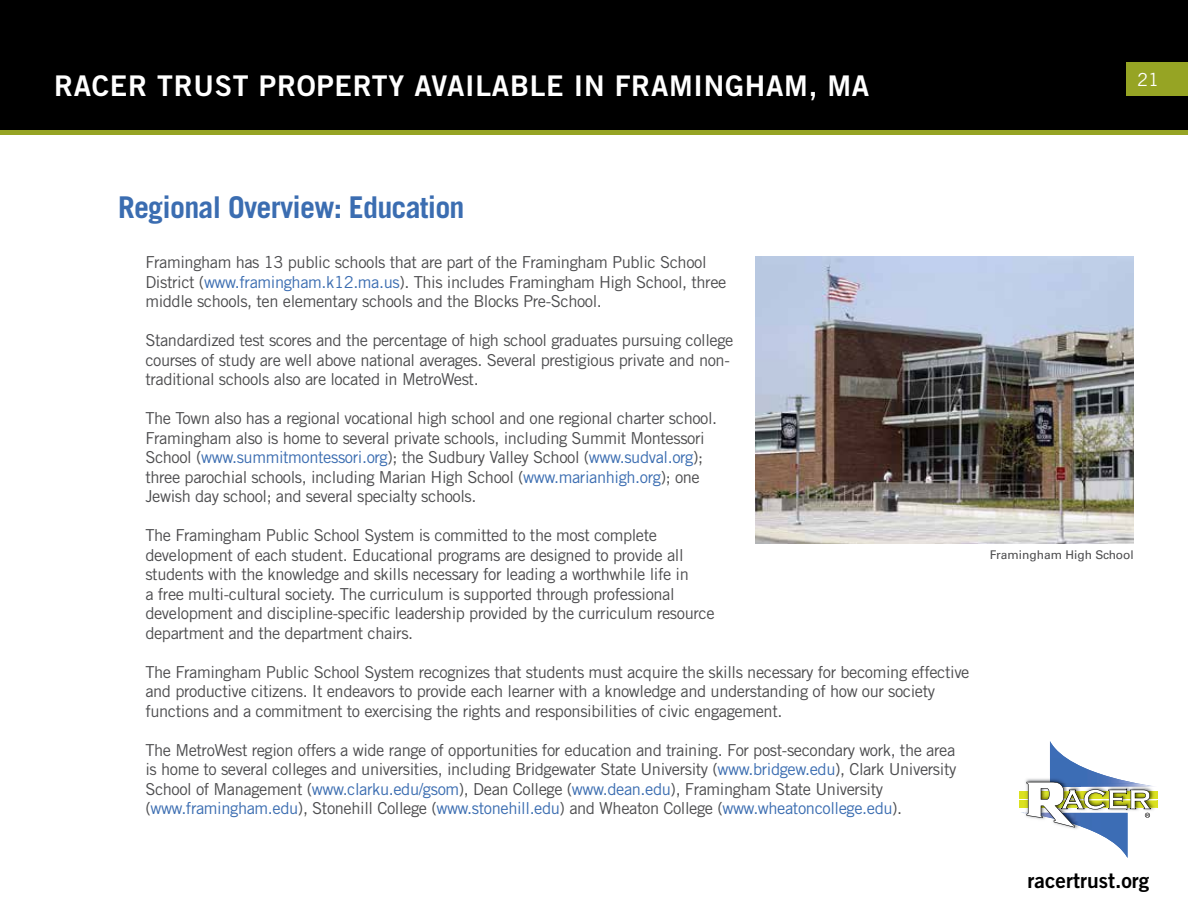
<style>
.page{position:relative;width:1188px;height:918px;background:#fff}
.page>*{position:absolute;margin:0;border:0;box-sizing:border-box;transform-origin:0 0}
.t1{font:700 30px "Trade Gothic LT Std";letter-spacing:-.025em;color:#3b6db1}
.t2{font:28.5px "Trade Gothic LT Std Bd 2";letter-spacing:.025em;color:#fff}
.t3{font:21px "Trade Gothic LT Std Bd 2";color:#000}
.t4{font:18px "Trade Gothic LT Std";color:#fff}
.t5{font:16.5px/19.5px "Trade Gothic LT Std";letter-spacing:-.025em;color:#4d4d4f}
.t6{font:12px "Univers LT Std";color:#4d4d4f}
.s1{color:#3b6db1}
</style>
<div class="page">
<div style="left:1px;top:1px;width:1186px;height:131px;background:#000"></div>
<div style="left:0;top:0;width:1188px;height:133px;border:2px solid #000"></div>
<div style="left:1126px;top:62px;width:62px;height:34px;background:#96a424"></div>
<div style="left:0;top:130px;width:1188px;height:5px;background:#96a424"></div>
<div style="left:1019px;top:791px;width:139px;height:7px;background:#dbe120"></div>
<div style="left:1019px;top:801px;width:139px;height:7px;background:#dbe120"></div>
<svg style="left:1021px;top:741px;width:137px;height:117px"></svg>
<img style="left:755px;top:256px;width:379px;height:287px">
<h2 class="t2" style="left:54px;top:68px;width:817px">RACER TRUST PROPERTY AVAILABLE IN FRAMINGHAM, MA</h2>
<p class="t4" style="left:1137px;top:68px;width:23px">21</p>
<h1 class="t1" style="left:118px;top:189px;width:348px">Regional Overview: Education</h1>
<p class="t5" style="left:145px;top:253px;width:583px">Framingham has 13 public schools that are part of the Framingham Public School<br>District (<span class="s1">www.framingham.k12.ma.us</span>). This includes Framingham High School, three middle schools, ten elementary schools and the Blocks Pre-School.</p>
<p class="t5" style="left:145px;top:331px;width:590px">Standardized test scores and the percentage of high school graduates pursuing college courses of study are well above national averages. Several prestigious private and non&shy;traditional schools also are located in MetroWest.</p>
<p class="t5" style="left:145px;top:409px;width:573px">The Town also has a regional vocational high school and one regional charter school.<br>Framingham also is home to several private schools, including Summit Montessori School (<span class="s1">www.summitmontessori.org</span>); the Sudbury Valley School (<span class="s1">www.sudval.org</span>); three parochial schools, including Marian High School (<span class="s1">www.marianhigh.org</span>); one Jewish day school; and several specialty schools.</p>
<p class="t5" style="left:145px;top:526px;width:571px">The Framingham Public School System is committed to the most complete development of each student. Educational programs are designed to provide all students with the knowledge and skills necessary for leading a worthwhile life in<br>a free multi-cultural society. The curriculum is supported through professional development and discipline-specific leadership provided by the curriculum resource department and the department chairs.</p>
<p class="t5" style="left:145px;top:662px;width:826px">The Framingham Public School System recognizes that students must acquire the skills necessary for becoming effective and productive citizens. It endeavors to provide each learner with a knowledge and understanding of how our society functions and a commitment to exercising the rights and responsibilities of civic engagement.</p>
<p class="t5" style="left:145px;top:740px;width:813px">The MetroWest region offers a wide range of opportunities for education and training. For post-secondary work, the area is home to several colleges and universities, including Bridgewater State University (<span class="s1">www.bridgew.edu</span>), Clark University School of Management (<span class="s1">www.clarku.edu/gsom</span>), Dean College (<span class="s1">www.dean.edu</span>), Framingham State University (<span class="s1">www.framingham.edu</span>), Stonehill College (<span class="s1">www.stonehill.edu</span>) and Wheaton College (<span class="s1">www.wheatoncollege.edu</span>).</p>
<p class="t6" style="left:990px;top:548px;width:146px">Framingham High School</p>
<p class="t3" style="left:1028px;top:867px;width:123px">racertrust.org</p>
</div>
